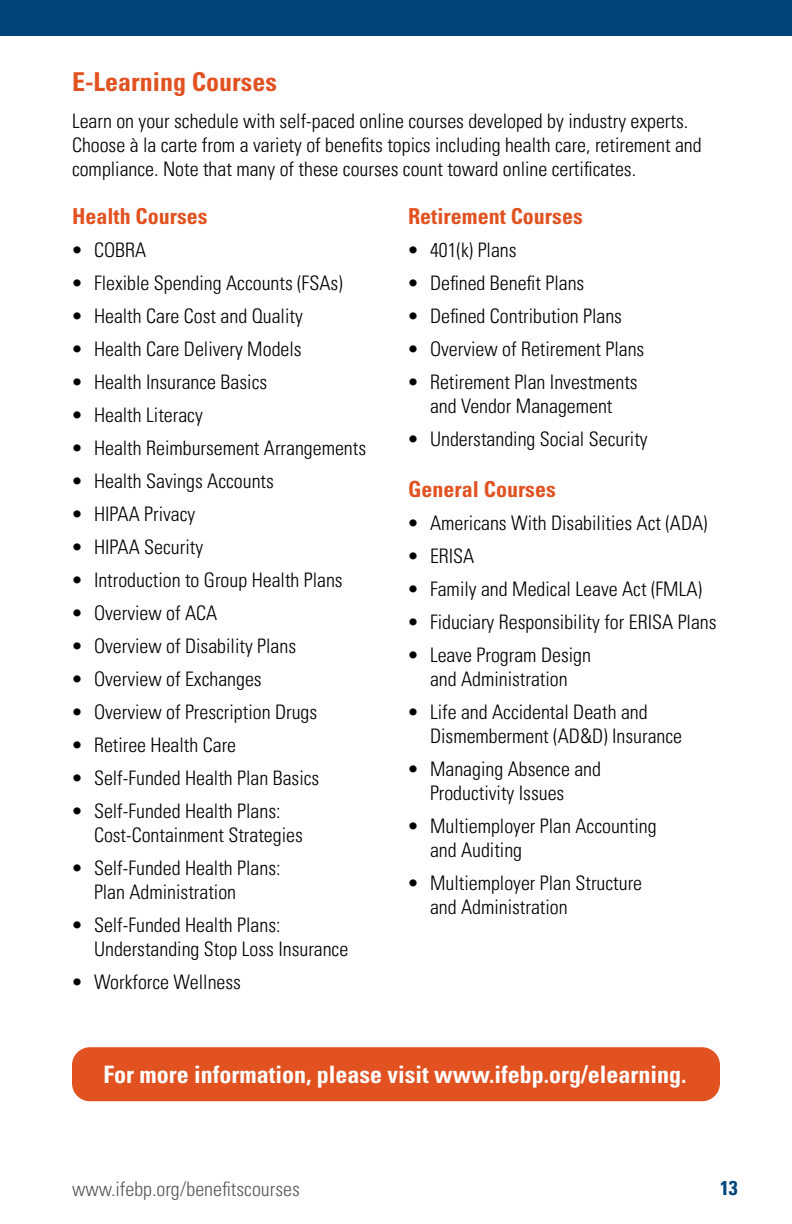
<style>
.page{position:relative;width:792px;height:1224px;background:#fff}
.page>*{position:absolute;margin:0;border:0;box-sizing:border-box;transform-origin:0 0}
.t1{font:700 condensed 26px "Univers LT Pro";color:#e25120}
.t2{font:700 condensed 24px "Univers LT Pro";color:#fff}
.t3{font:700 condensed 22px "Univers LT Pro";color:#e25120}
.t4{font:300 condensed 20px/24px "Univers LT Pro";color:#000}
.t5{font:300 condensed 20px "Univers LT Pro";color:#58595b}
.t6{font:700 condensed 20px "Univers LT Pro";color:#00447c}
</style>
<div class="page">
<hr style="left:0;top:0;width:1px;height:36px;background:#00447c">
<div style="left:1px;top:0;width:791px;height:36px;background:#00447c"></div>
<div style="left:72px;top:1047px;width:648px;height:54px;background:#e25120;border-radius:18px"></div>
<h1 class="t1" style="left:72px;top:66px;width:207px">E-Learning Courses</h1>
<p class="t4" style="left:72px;top:108px;width:631px">Learn on your schedule with self-paced online courses developed by industry experts.<br>Choose à la carte from a variety of benefits topics including health care, retirement and compliance. Note that many of these courses count toward online certificates.</p>
<p class="t3" style="left:72px;top:202px;width:137px">Health Courses</p>
<p class="t4" style="left:72px;top:237px;width:76px">• COBRA</p>
<p class="t4" style="left:72px;top:270px;width:272px">• Flexible Spending Accounts (FSAs)</p>
<p class="t4" style="left:72px;top:303px;width:232px">• Health Care Cost and Quality</p>
<p class="t4" style="left:72px;top:336px;width:231px">• Health Care Delivery Models</p>
<p class="t4" style="left:72px;top:369px;width:197px">• Health Insurance Basics</p>
<p class="t4" style="left:72px;top:402px;width:132px">• Health Literacy</p>
<p class="t4" style="left:72px;top:435px;width:296px">• Health Reimbursement Arrangements</p>
<p class="t4" style="left:72px;top:468px;width:203px">• Health Savings Accounts</p>
<p class="t4" style="left:72px;top:501px;width:125px">• HIPAA Privacy</p>
<p class="t4" style="left:72px;top:534px;width:133px">• HIPAA Security</p>
<p class="t4" style="left:72px;top:567px;width:272px">• Introduction to Group Health Plans</p>
<p class="t4" style="left:72px;top:600px;width:147px">• Overview of ACA</p>
<p class="t4" style="left:72px;top:633px;width:226px">• Overview of Disability Plans</p>
<p class="t4" style="left:72px;top:666px;width:191px">• Overview of Exchanges</p>
<p class="t4" style="left:72px;top:699px;width:247px">• Overview of Prescription Drugs</p>
<p class="t4" style="left:72px;top:732px;width:166px">• Retiree Health Care</p>
<p class="t4" style="left:72px;top:765px;width:249px">• Self-Funded Health Plan Basics</p>
<p class="t4" style="left:94px;top:798px;width:210px;text-indent:-22px">• Self-Funded Health Plans:<br>Cost-Containment Strategies</p>
<p class="t4" style="left:94px;top:855px;width:188px;text-indent:-22px">• Self-Funded Health Plans:<br>Plan Administration</p>
<p class="t4" style="left:94px;top:912px;width:256px;text-indent:-22px">• Self-Funded Health Plans:<br>Understanding Stop Loss Insurance</p>
<p class="t4" style="left:72px;top:969px;width:170px">• Workforce Wellness</p>
<p class="t3" style="left:408px;top:202px;width:176px">Retirement Courses</p>
<p class="t4" style="left:408px;top:237px;width:110px">• 401(k) Plans</p>
<p class="t4" style="left:408px;top:270px;width:178px">• Defined Benefit Plans</p>
<p class="t4" style="left:408px;top:303px;width:216px">• Defined Contribution Plans</p>
<p class="t4" style="left:408px;top:336px;width:238px">• Overview of Retirement Plans</p>
<p class="t4" style="left:408px;top:369px;width:231px;text-align:center">• Retirement Plan Investments and Vendor Management</p>
<p class="t4" style="left:408px;top:426px;width:241px">• Understanding Social Security</p>
<p class="t3" style="left:408px;top:475px;width:149px">General Courses</p>
<p class="t4" style="left:408px;top:510px;width:301px">• Americans With Disabilities Act (ADA)</p>
<p class="t4" style="left:408px;top:543px;width:68px">• ERISA</p>
<p class="t4" style="left:408px;top:576px;width:296px">• Family and Medical Leave Act (FMLA)</p>
<p class="t4" style="left:408px;top:609px;width:310px">• Fiduciary Responsibility for ERISA Plans</p>
<p class="t4" style="left:408px;top:642px;width:185px;text-align:center">• Leave Program Design and Administration</p>
<p class="t4" style="left:430px;top:699px;width:254px;text-indent:-22px">• Life and Accidental Death and<br>Dismemberment (AD&amp;D) Insurance</p>
<p class="t4" style="left:430px;top:756px;width:173px;text-indent:-22px">• Managing Absence and<br>Productivity Issues</p>
<p class="t4" style="left:430px;top:813px;width:228px;text-indent:-22px">• Multiemployer Plan Accounting and Auditing</p>
<p class="t4" style="left:430px;top:870px;width:214px;text-indent:-22px">• Multiemployer Plan Structure and Administration</p>
<p class="t2" style="left:103px;top:1060px;width:585px">For more information, please visit www.ifebp.org/elearning.</p>
<p class="t5" style="left:72px;top:1176px;width:229px">www.ifebp.org/benefitscourses</p>
<p class="t6" style="left:720px;top:1176px;width:19px">13</p>
</div>
